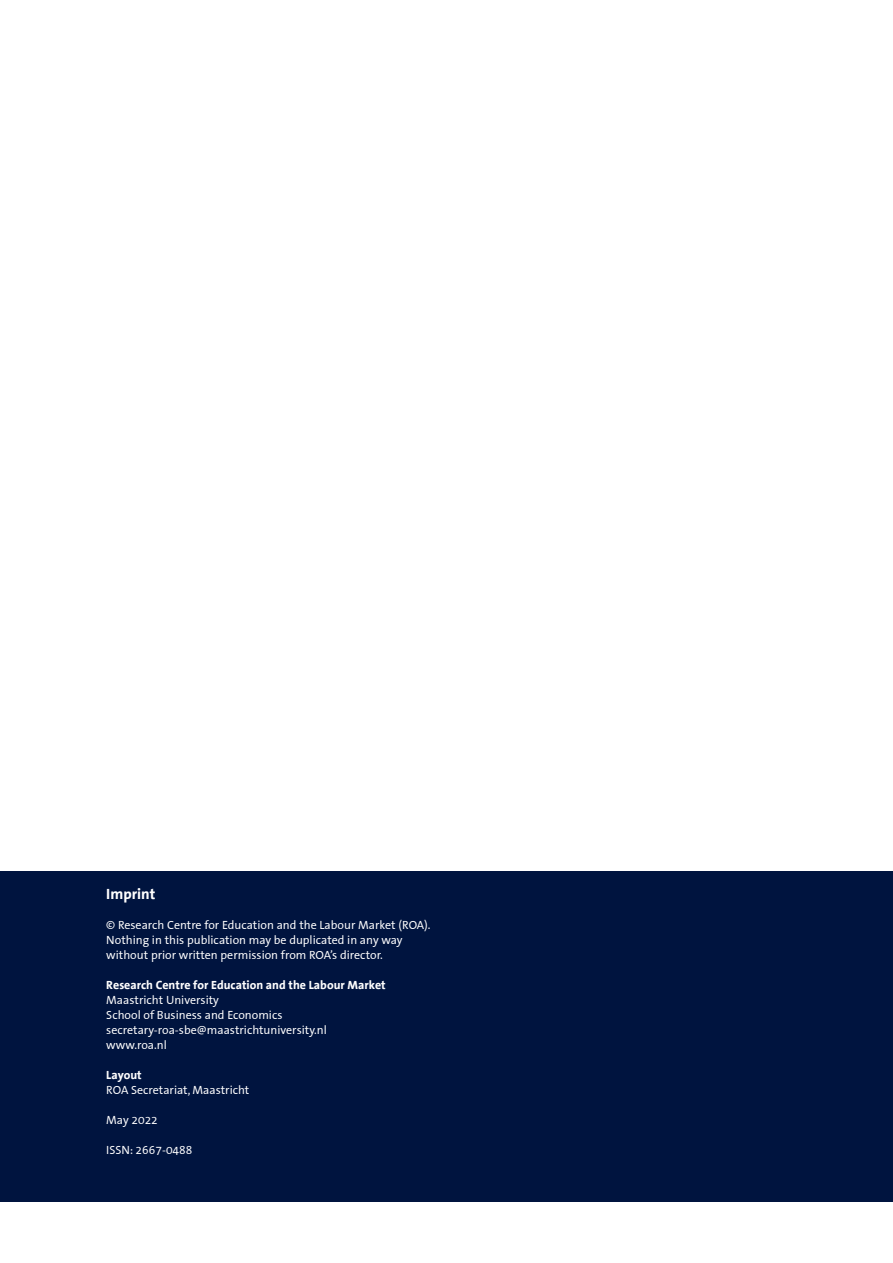
<style>
.page{position:relative;width:893px;height:1263px;background:#fff}
.page>*{position:absolute;margin:0;border:0;box-sizing:border-box;transform-origin:0 0}
.t1{font:700 15px "The Sans Correspondence";color:#fff}
.t2{font:12px/15px "The Sans Correspondence";color:#fff}
.t3{font:700 12px "The Sans Correspondence";color:#fff}
</style>
<div class="page">
<div style="left:0;top:871px;width:893px;height:330px;background:#00143f"></div>
<p class="t1" style="left:106px;top:886px;width:51px">Imprint</p>
<p class="t2" style="left:106px;top:917px;width:326px">© Research Centre for Education and the Labour Market (ROA).<br>Nothing in this publication may be duplicated in any way without prior written permission from ROA’s director.</p>
<p class="t3" style="left:106px;top:978px;width:281px">Research Centre for Education and the Labour Market</p>
<p class="t2" style="left:106px;top:992px;width:222px">Maastricht University<br>School of Business and Economics secretary-roa-sbe@maastrichtuniversity.nl www.roa.nl</p>
<p class="t3" style="left:106px;top:1068px;width:37px">Layout</p>
<p class="t2" style="left:106px;top:1082px;width:145px">ROA Secretariat, Maastricht</p>
<p class="t2" style="left:106px;top:1112px;width:53px">May 2022</p>
<p class="t2" style="left:106px;top:1142px;width:88px">ISSN: 2667-0488</p>
</div>
